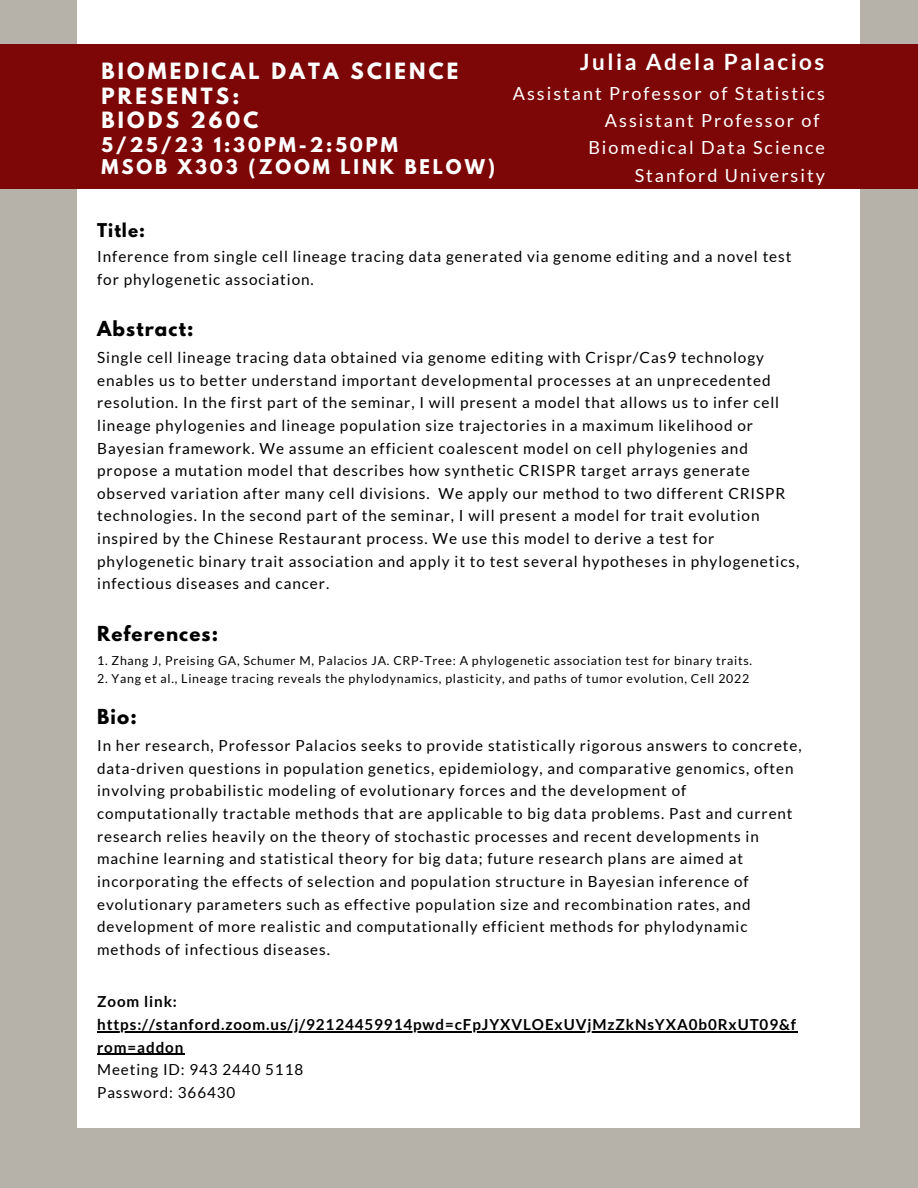
<style>
.page{position:relative;width:918px;height:1188px;background:#b6b1a9}
.page>*{position:absolute;margin:0;border:0;box-sizing:border-box;transform-origin:0 0}
.t1{font:700 22.5px "Lato";letter-spacing:.11em;color:#fff}
.t2{font:700 19.95px "League Spartan";letter-spacing:.16em;color:#fff}
.t3{font:700 18.3px "League Spartan";letter-spacing:.06em;color:#000}
.t4{font:18px "Lato";letter-spacing:.11em;color:#fff}
.t5{font:700 18px "League Spartan";letter-spacing:.16em;color:#fff}
.t6{font:700 16.8px "League Spartan";letter-spacing:.06em;color:#000}
.t7{font:15.3px/22.6px "Lato";letter-spacing:.06em;color:#000}
.t8{font:700 15.15px/22.6px "Lato";letter-spacing:.06em;color:#000}
.t9{font:15.15px "Lato";letter-spacing:.06em;color:#000}
.t10{font:12.3px "Lato";letter-spacing:.06em;color:#000}
</style>
<div class="page">
<div style="left:78px;top:0;width:782px;height:1127px;background:#fff"></div>
<hr style="left:97px;top:1031px;width:700px;height:1px;background:#000">
<hr style="left:97px;top:1054px;width:87px;height:1px;background:#000">
<div style="left:0;top:44px;width:918px;height:144px;background:#7d0606"></div>
<p class="t2" style="left:102px;top:61px;width:358px">BIOMEDICAL DATA SCIENCE</p>
<p class="t2" style="left:102px;top:86px;width:139px">PRESENTS:</p>
<p class="t2" style="left:102px;top:110px;width:158px">BIODS 260C</p>
<p class="t5" style="left:102px;top:136px;width:298px">5/25/23 1:30PM-2:50PM</p>
<p class="t5" style="left:102px;top:158px;width:395px">MSOB X303 (ZOOM LINK BELOW)</p>
<p class="t1" style="left:580px;top:48px;width:246px">Julia Adela Palacios</p>
<p class="t4" style="left:513px;top:82px;width:314px">Assistant Professor of Statistics</p>
<p class="t4" style="left:605px;top:109px;width:216px">Assistant Professor of</p>
<p class="t4" style="left:588px;top:137px;width:238px">Biomedical Data Science</p>
<p class="t4" style="left:635px;top:164px;width:192px">Stanford University</p>
<p class="t6" style="left:97px;top:222px;width:49px">Title:</p>
<p class="t7" style="left:97px;top:245px;width:696px">Inference from single cell lineage tracing data generated via genome editing and a novel test for phylogenetic association.</p>
<p class="t3" style="left:97px;top:320px;width:98px">Abstract:</p>
<p class="t7" style="left:97px;top:346px;width:704px">Single cell lineage tracing data obtained via genome editing with Crispr/Cas9 technology enables us to better understand important developmental processes at an unprecedented resolution. In the first part of the seminar, I will present a model that allows us to infer cell lineage phylogenies and lineage population size trajectories in a maximum likelihood or Bayesian framework. We assume an efficient coalescent model on cell phylogenies and propose a mutation model that describes how synthetic CRISPR target arrays generate observed variation after many cell divisions. We apply our method to two different CRISPR technologies. In the second part of the seminar, I will present a model for trait evolution inspired by the Chinese Restaurant process. We use this model to derive a test for phylogenetic binary trait association and apply it to test several hypotheses in phylogenetics, infectious diseases and cancer.</p>
<p class="t3" style="left:97px;top:624px;width:122px">References:</p>
<p class="t10" style="left:97px;top:652px;width:656px">1. Zhang J, Preising GA, Schumer M, Palacios JA. CRP-Tree: A phylogenetic association test for binary traits.</p>
<p class="t10" style="left:97px;top:671px;width:654px">2. Yang et al., Lineage tracing reveals the phylodynamics, plasticity, and paths of tumor evolution, Cell 2022</p>
<p class="t3" style="left:97px;top:708px;width:41px">Bio:</p>
<p class="t7" style="left:97px;top:734px;width:706px">In her research, Professor Palacios seeks to provide statistically rigorous answers to concrete, data-driven questions in population genetics, epidemiology, and comparative genomics, often involving probabilistic modeling of evolutionary forces and the development of computationally tractable methods that are applicable to big data problems. Past and current research relies heavily on the theory of stochastic processes and recent developments in machine learning and statistical theory for big data; future research plans are aimed at incorporating the effects of selection and population structure in Bayesian inference of evolutionary parameters such as effective population size and recombination rates, and development of more realistic and computationally efficient methods for phylodynamic methods of infectious diseases.</p>
<p class="t8" style="left:97px;top:990px;width:700px">Zoom link: https://stanford.zoom.us/j/92124459914pwd=cFpJYXVLOExUVjMzZkNsYXA0b0RxUT09&amp;f rom=addon</p>
<p class="t9" style="left:97px;top:1060px;width:208px">Meeting ID: 943 2440 5118</p>
<p class="t9" style="left:97px;top:1083px;width:140px">Password: 366430</p>
</div>
